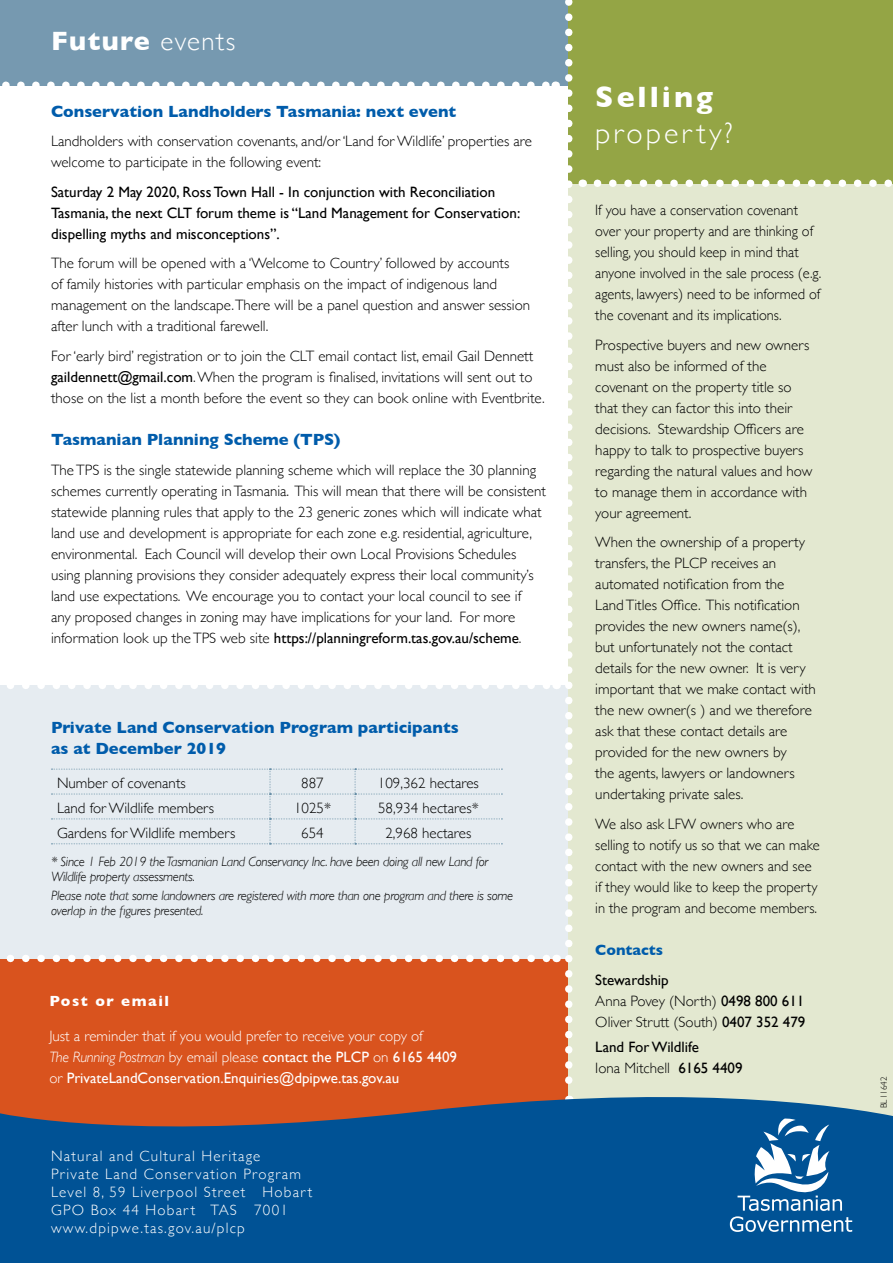
<style>
.page{position:relative;width:893px;height:1263px;background:#fff}
.page>*{position:absolute;margin:0;border:0;box-sizing:border-box;transform-origin:0 0}
.t1{font:300 30px "Gill Sans";letter-spacing:.1em;color:#fff}
.t2{font:700 30px "Gill Sans";letter-spacing:.1em;color:#fff}
.t3{font:700 27px "Gill Sans";letter-spacing:.05em;color:#fff}
.t4{font:700 16.5px/21px "Gill Sans";color:#005cab}
.t5{font:300 15px/21px "Gill Sans";color:#000}
.t6{font:15px/21px "Gill Sans";color:#000}
.t7{font:300 15px/21px "Gill Sans";color:#000;scale:.96 1}
.t8{font:15px/21px "Gill Sans";color:#fff}
.t9{font:300 15px/18px "Gill Sans";letter-spacing:.08em;color:#fff}
.t10{font:700 15px "Gill Sans";letter-spacing:.1em;color:#fff}
.t11{font:700 15px "Gill Sans";color:#005cab}
.t12{font:italic 300 13.5px/15px "Gill Sans";letter-spacing:-.02em;color:#000}
.t13{font:300 9px "Gill Sans";color:#000}
.s1{font-weight:300}
.s2{font-weight:400}
.s3{font-weight:300;font-style:italic}
</style>
<div class="page">
<div style="left:0;top:686px;width:893px;height:273px;background:#e6ecf1"></div>
<div style="left:0;top:0;width:570px;height:85px;background:#7699b0"></div>
<div style="left:0;top:959px;width:568px;height:180px;background:#d9531e"></div>
<div style="left:568px;top:0;width:325px;height:1263px;background:#e3e8d0"></div>
<div style="left:568px;top:0;width:325px;height:183px;background:#94a545"></div>
<svg style="left:565px;top:0;width:7px;height:1097px"></svg>
<svg style="left:0;top:1097px;width:893px;height:166px;background:#15538b"></svg>
<svg style="left:730px;top:1118px;width:122px;height:114px;background:#3676ab"></svg>
<svg style="left:597px;top:180px;width:296px;height:7px"></svg>
<svg style="left:0;top:82px;width:548px;height:4px"></svg>
<svg style="left:0;top:685px;width:549px;height:4px"></svg>
<svg style="left:6px;top:955px;width:543px;height:7px"></svg>
<svg style="left:51px;top:769px;width:451px;height:75px"></svg>
<h2 class="t3" style="left:51px;top:20px;width:186px">Future <span class="s1">events</span></h2>
<p class="t4" style="left:51px;top:100px;width:407px">Conservation Landholders Tasmania: next event</p>
<p class="t5" style="left:51px;top:130px;width:483px">Landholders with conservation covenants, and/or ‘Land for Wildlife’ properties are welcome to participate in the following event:</p>
<p class="t6" style="left:51px;top:181px;width:471px">Saturday 2 May 2020, Ross Town Hall - In conjunction with Reconciliation<br>Tasmania, the next CLT forum theme is “Land Management for Conservation: dispelling myths and misconceptions”.</p>
<p class="t5" style="left:51px;top:252px;width:481px">The forum will be opened with a ‘Welcome to Country’ followed by accounts<br>of family histories with particular emphasis on the impact of indigenous land management on the landscape.There will be a panel question and answer session after lunch with a traditional farewell.</p>
<p class="t5" style="left:51px;top:345px;width:495px">For ‘early bird’ registration or to join the CLT email contact list, email Gail Dennett <span class="s2">gaildennett@gmail.com</span>. When the program is finalised, invitations will sent out to those on the list a month before the event so they can book online with Eventbrite.</p>
<p class="t4" style="left:51px;top:429px;width:291px">Tasmanian Planning Scheme (TPS)</p>
<p class="t5" style="left:51px;top:458px;width:496px">The TPS is the single statewide planning scheme which will replace the 30 planning schemes currently operating in Tasmania. This will mean that there will be consistent statewide planning rules that apply to the 23 generic zones which will indicate what land use and development is appropriate for each zone e.g. residential, agriculture, environmental. Each Council will develop their own Local Provisions Schedules using planning provisions they consider adequately express their local community’s land use expectations. We encourage you to contact your local council to see if<br>any proposed changes in zoning may have implications for your land. For more information look up the TPS web site <span class="s2">https://planningreform.tas.gov.au/scheme</span>.</p>
<p class="t4" style="left:51px;top:717px;width:409px">Private Land Conservation Program participants as at December 2019</p>
<p class="t5" style="left:57px;top:772px;width:130px">Number of covenants</p>
<p class="t5" style="left:301px;top:772px;width:24px">887</p>
<p class="t5" style="left:378px;top:772px;width:103px">109,362 hectares</p>
<p class="t5" style="left:57px;top:797px;width:159px">Land for Wildlife members</p>
<p class="t5" style="left:294px;top:797px;width:39px">1025*</p>
<p class="t5" style="left:378px;top:797px;width:102px">58,934 hectares*</p>
<p class="t5" style="left:57px;top:822px;width:180px">Gardens for Wildlife members</p>
<p class="t5" style="left:301px;top:822px;width:24px">654</p>
<p class="t5" style="left:385px;top:822px;width:88px">2,968 hectares</p>
<p class="t12" style="left:51px;top:854px;width:439px">* Since 1 Feb 2019 the Tasmanian Land Conservancy Inc. have been doing all new Land for<br>Wildlife property assessments.</p>
<p class="t12" style="left:51px;top:888px;width:464px">Please note that some landowners are registered with more than one program and there is some overlap in the figures presented.</p>
<p class="t10" style="left:49px;top:989px;width:121px">Post or email</p>
<p class="t8" style="left:49px;top:1025px;width:409px"><span class="s1">Just a reminder that if you would prefer to receive your copy of<br></span><span class="s3">The Running Postman</span> <span class="s1">by email please</span> contact the PLCP <span class="s1">on</span> 6165 4409 <span class="s1">or</span> PrivateLandConservation.Enquiries@dpipwe.tas.gov.au</p>
<p class="t9" style="left:51px;top:1146px;width:263px">Natural and Cultural Heritage<br>Private Land Conservation Program<br>Level 8, 59 Liverpool Street Hobart<br>GPO Box 44 Hobart TAS 7001 www.dpipwe.tas.gov.au/plcp</p>
<h1 class="t2" style="left:595px;top:73px;width:119px">Selling</h1>
<h1 class="t1" style="left:595px;top:109px;width:139px">property?</h1>
<p class="t7" style="left:595px;top:199px;width:237px">If you have a conservation covenant over your property and are thinking of selling, you should keep in mind that anyone involved in the sale process (e.g. agents, lawyers) need to be informed of the covenant and its implications.</p>
<p class="t5" style="left:595px;top:334px;width:219px">Prospective buyers and new owners must also be informed of the covenant on the property title so that they can factor this into their decisions. Stewardship Officers are happy to talk to prospective buyers regarding the natural values and how to manage them in accordance with your agreement.</p>
<p class="t5" style="left:595px;top:531px;width:222px">When the ownership of a property transfers, the PLCP receives an automated notification from the Land Titles Office. This notification provides the new owners name(s), but unfortunately not the contact details for the new owner. It is very important that we make contact with the new owner(s ) and we therefore ask that these contact details are provided for the new owners by<br>the agents, lawyers or landowners undertaking private sales.</p>
<p class="t5" style="left:595px;top:813px;width:226px">We also ask LFW owners who are selling to notify us so that we can make contact with the new owners and see if they would like to keep the property in the program and become members.</p>
<p class="t11" style="left:595px;top:938px;width:69px">Contacts</p>
<p class="t5" style="left:595px;top:968px;width:212px"><span class="s2">Stewardship<br></span>Anna Povey (North) <span class="s2">0498 800 611<br></span>Oliver Strutt (South) <span class="s2">0407 352 479</span></p>
<p class="t6" style="left:595px;top:1036px;width:149px">Land For Wildlife<br><span class="s1">Iona Mitchell</span> 6165 4409</p>
<p class="t13" style="left:877px;top:1108px;width:33px;rotate:-90deg">BL11642</p>
</div>
